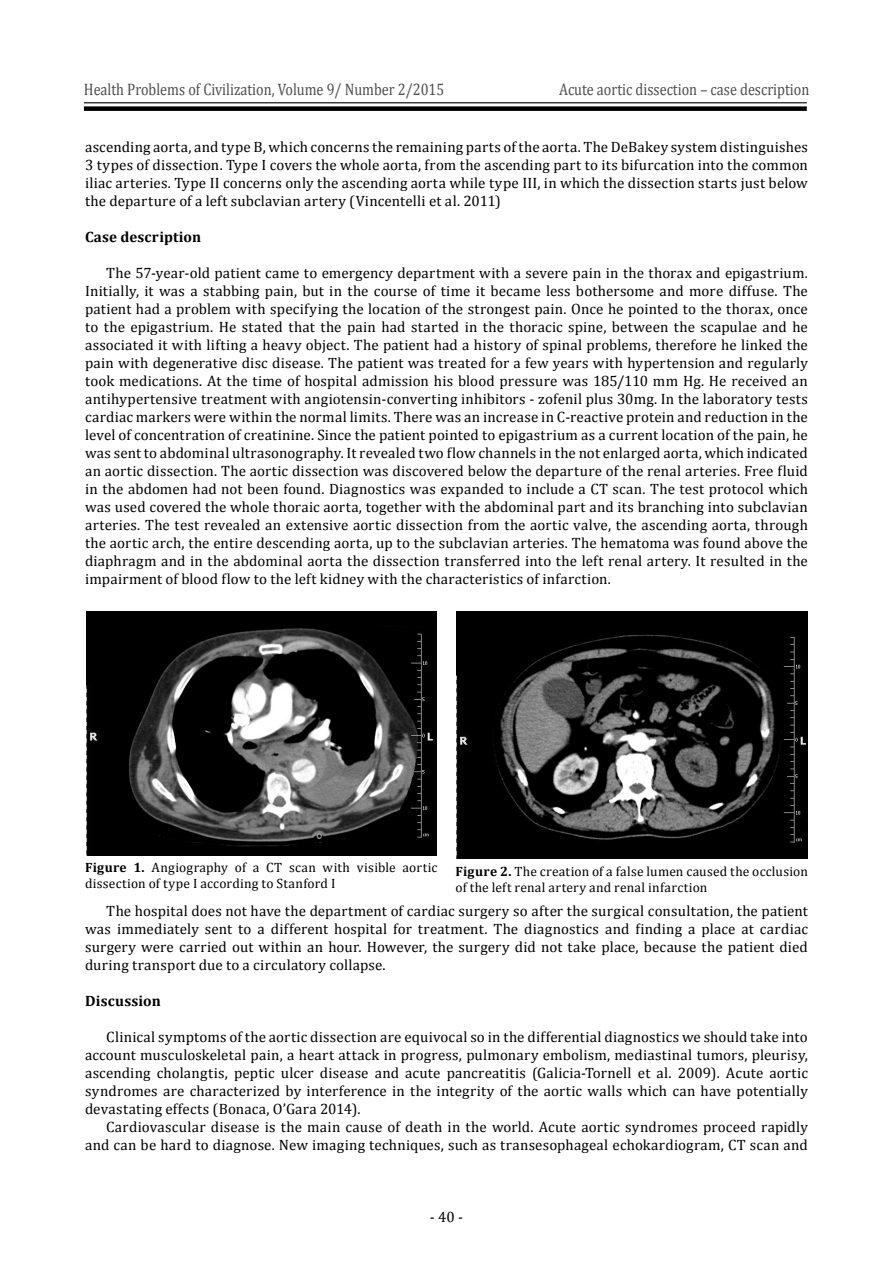
<style>
.page{position:relative;width:893px;height:1263px;background:#fff}
.page>*{position:absolute;margin:0;border:0;box-sizing:border-box;transform-origin:0 0}
.t1{font:16.65px "Cambria";color:#4d4d4d;scale:.86 1}
.t2{font:15px/18px "Cambria";letter-spacing:.015em;color:#000;text-align:justify}
.t3{font:700 15px "Cambria";letter-spacing:.01em;color:#000}
.t4{font:13.5px/16.5px "Cambria";letter-spacing:.02em;color:#000}
.s1{font-weight:700}
</style>
<div class="page">
<hr style="left:84px;top:102px;width:723px;height:1px;background:#000">
<div style="left:84px;top:106px;width:723px;height:5px;background:#000"></div>
<img style="left:86px;top:611px;width:350px;height:244px">
<img style="left:456px;top:611px;width:351px;height:248px">
<p class="t1" style="left:84px;top:80px;width:421px">Health Problems of Civilization, Volume 9/ Number 2/2015</p>
<p class="t1" style="left:559px;top:80px;width:292px">Acute aortic dissection – case description</p>
<p class="t2" style="left:85px;top:138px;width:724px">ascending aorta, and type B, which concerns the remaining parts of the aorta. The DeBakey system distinguishes 3 types of dissection. Type I covers the whole aorta, from the ascending part to its bifurcation into the common iliac arteries. Type II concerns only the ascending aorta while type III, in which the dissection starts just below the departure of a left subclavian artery (Vincentelli et al. 2011)</p>
<p class="t3" style="left:85px;top:226px;width:118px">Case description</p>
<p class="t2" style="left:85px;top:264px;width:724px;text-indent:21px">The 57-year-old patient came to emergency department with a severe pain in the thorax and epigastrium.<br>Initially, it was a stabbing pain, but in the course of time it became less bothersome and more diffuse. The patient had a problem with specifying the location of the strongest pain. Once he pointed to the thorax, once to the epigastrium. He stated that the pain had started in the thoracic spine, between the scapulae and he associated it with lifting a heavy object. The patient had a history of spinal problems, therefore he linked the pain with degenerative disc disease. The patient was treated for a few years with hypertension and regularly took medications. At the time of hospital admission his blood pressure was 185/110 mm Hg. He received an antihypertensive treatment with angiotensin-converting inhibitors - zofenil plus 30mg. In the laboratory tests cardiac markers were within the normal limits. There was an increase in C-reactive protein and reduction in the level of concentration of creatinine. Since the patient pointed to epigastrium as a current location of the pain, he was sent to abdominal ultrasonography. It revealed two flow channels in the not enlarged aorta, which indicated an aortic dissection. The aortic dissection was discovered below the departure of the renal arteries. Free fluid in the abdomen had not been found. Diagnostics was expanded to include a CT scan. The test protocol which was used covered the whole thoraic aorta, together with the abdominal part and its branching into subclavian arteries. The test revealed an extensive aortic dissection from the aortic valve, the ascending aorta, through the aortic arch, the entire descending aorta, up to the subclavian arteries. The hematoma was found above the diaphragm and in the abdominal aorta the dissection transferred into the left renal artery. It resulted in the impairment of blood flow to the left kidney with the characteristics of infarction.</p>
<p class="t4" style="left:85px;top:859px;width:354px"><span class="s1">Figure 1.</span> Angiography of a CT scan with visible aortic dissection of type I according to Stanford I</p>
<p class="t4" style="left:455px;top:863px;width:354px"><span class="s1">Figure 2.</span> The creation of a false lumen caused the occlusion of the left renal artery and renal infarction</p>
<p class="t2" style="left:85px;top:902px;width:724px;text-indent:21px">The hospital does not have the department of cardiac surgery so after the surgical consultation, the patient was immediately sent to a different hospital for treatment. The diagnostics and finding a place at cardiac surgery were carried out within an hour. However, the surgery did not take place, because the patient died during transport due to a circulatory collapse.</p>
<p class="t3" style="left:85px;top:990px;width:77px">Discussion</p>
<p class="t2" style="left:85px;top:1028px;width:724px;text-indent:21px">Clinical symptoms of the aortic dissection are equivocal so in the differential diagnostics we should take into account musculoskeletal pain, a heart attack in progress, pulmonary embolism, mediastinal tumors, pleurisy, ascending cholangtis, peptic ulcer disease and acute pancreatitis (Galicia-Tornell et al. 2009). Acute aortic syndromes are characterized by interference in the integrity of the aortic walls which can have potentially devastating effects (Bonaca, O’Gara 2014).</p>
<p class="t2" style="left:85px;top:1118px;width:724px;text-align:right">Cardiovascular disease is the main cause of death in the world. Acute aortic syndromes proceed rapidly and can be hard to diagnose. New imaging techniques, such as transesophageal echokardiogram, CT scan and</p>
<p class="t2" style="left:430px;top:1207px;width:35px">- 40 -</p>
</div>
